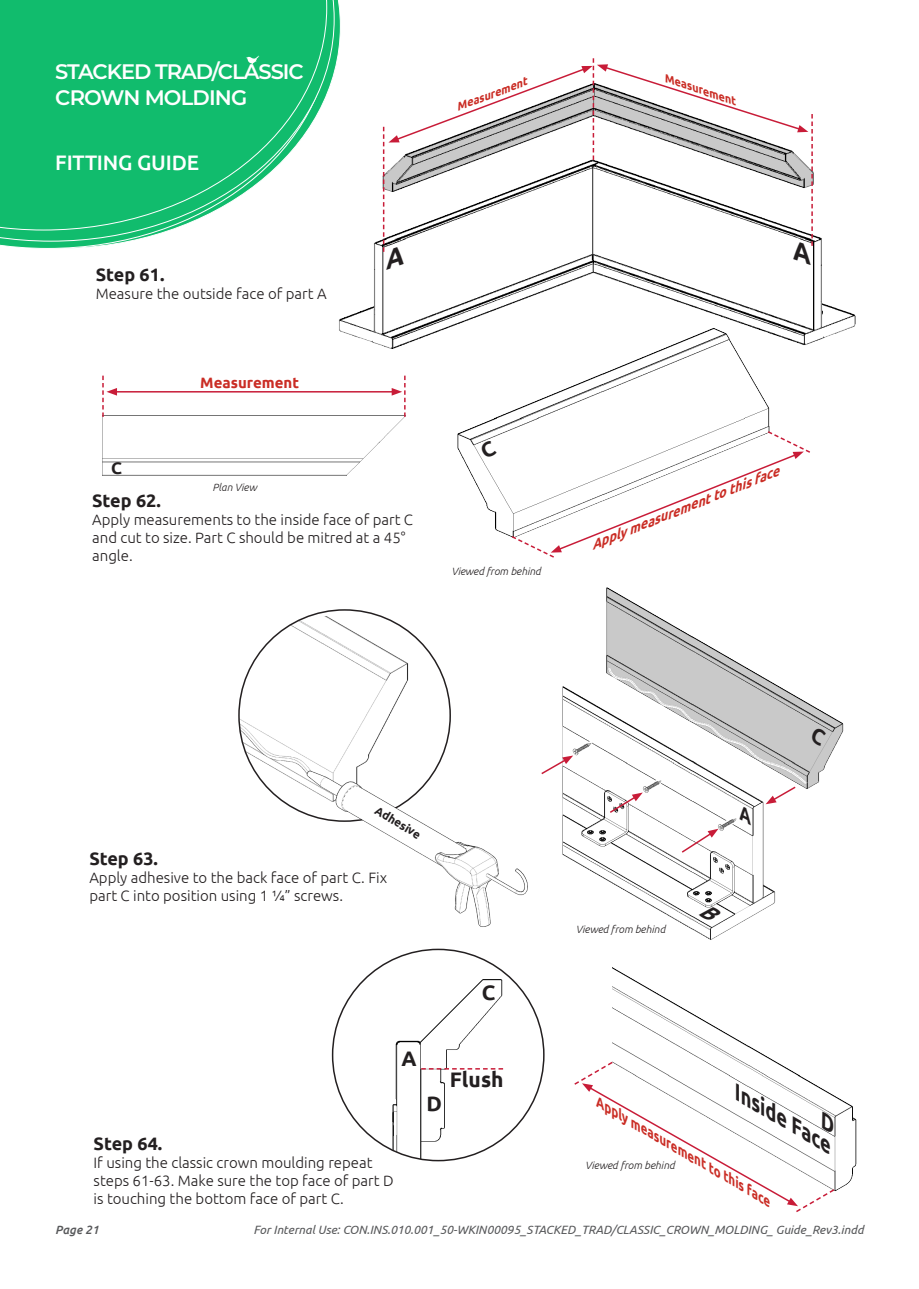
<style>
.page{position:relative;width:919px;height:1289px;background:#fff}
.page>*{position:absolute;margin:0;border:0;box-sizing:border-box;transform-origin:0 0}
.t1{font:600 21px/25.2px "Montserrat";letter-spacing:-.05em;color:#fff}
.t2{font:500 21px "Ubuntu";letter-spacing:-.01em;color:#fff}
.t3{font:italic 700 21px "Ubuntu";color:#231f20}
.t4{font:700 21px "Ubuntu";color:#231f20}
.t5{font:700 18px "Ubuntu";color:#231f20}
.t6{font:700 16.8px "Ubuntu";color:#231f20}
.t7{font:300 15px/18px "Ubuntu";color:#231f20}
.t8{font:700 15px "Ubuntu";color:#ca2d25}
.t9{font:italic 700 13.35px "Ubuntu";color:#ca2d25}
.t10{font:italic 12px "Ubuntu";color:#57585a}
.t11{font:italic 500 12px "Ubuntu";color:#57585a}
.t12{font:700 11.7px "Ubuntu";color:#231f20}
.t13{font:italic 700 11.4px "Ubuntu";color:#ca2d25}
.t14{font:italic 300 10.5px "Ubuntu";color:#231f20}
</style>
<div class="page">
<svg style="left:0;top:241px;width:130px;height:8px"></svg>
<svg style="left:0;top:0;width:334px;height:241px"></svg>
<svg style="left:0;top:0;width:327px;height:230px;background:#2cc37d"></svg>
<svg style="left:246px;top:55px;width:13px;height:11px"></svg>
<img style="left:327px;top:64px;width:529px;height:285px">
<img style="left:612px;top:967px;width:245px;height:224px">
<img style="left:332px;top:949px;width:212px;height:211px;border-radius:106px">
<svg style="left:421px;top:1068px;width:82px;height:1px"></svg>
<img style="left:427px;top:322px;width:360px;height:215px">
<svg style="left:510px;top:430px;width:300px;height:128px"></svg>
<img style="left:239px;top:616px;width:207px;height:198px">
<img style="left:306px;top:765px;width:190px;height:162px">
<img style="left:496px;top:587px;width:348px;height:353px">
<svg style="left:539px;top:755px;width:34px;height:20px"></svg>
<svg style="left:608px;top:792px;width:34px;height:22px"></svg>
<svg style="left:680px;top:828px;width:38px;height:26px"></svg>
<svg style="left:765px;top:785px;width:32px;height:19px"></svg>
<img style="left:102px;top:375px;width:304px;height:101px">
<hr style="left:115px;top:391px;width:279px;height:1px;background:#c81c38">
<svg style="left:102px;top:375px;width:15px;height:42px"></svg>
<svg style="left:391px;top:375px;width:14px;height:42px"></svg>
<svg style="left:383px;top:58px;width:429px;height:212px"></svg>
<svg style="left:574px;top:1060px;width:261px;height:152px"></svg>
<svg style="left:479px;top:440px;width:18px;height:19px"></svg>
<svg style="left:810px;top:726px;width:16px;height:20px"></svg>
<svg style="left:698px;top:907px;width:25px;height:14px"></svg>
<svg style="left:739px;top:804px;width:12px;height:21px"></svg>
<h1 class="t1" style="left:55px;top:58px;width:250px">STACKED TRAD/CLASSIC<br>CROWN MOLDING</h1>
<h1 class="t2" style="left:55px;top:149px;width:145px">FITTING GUIDE</h1>
<p class="t5" style="left:96px;top:263px;width:70px">Step 61.</p>
<p class="t7" style="left:96px;top:284px;width:232px">Measure the outside face of part A</p>
<p class="t6" style="left:111px;top:458px;width:12px">C</p>
<p class="t8" style="left:200px;top:373px;width:100px">Measurement</p>
<p class="t14" style="left:212px;top:480px;width:46px">Plan View</p>
<p class="t5" style="left:92px;top:490px;width:70px">Step 62.</p>
<p class="t7" style="left:92px;top:510px;width:322px">Apply measurements to the inside face of part C and cut to size. Part C should be mitred at a 45° angle.</p>
<p class="t13" style="left:454px;top:101px;width:76px;rotate:-21deg">Measurement</p>
<p class="t13" style="left:668px;top:72px;width:76px;rotate:18deg">Measurement</p>
<p class="t14" style="left:451px;top:565px;width:91px">Viewed from behind</p>
<p class="t9" style="left:588px;top:538px;width:203px;rotate:-22deg">Apply measurement to this face</p>
<p class="t12" style="left:379px;top:803px;width:53px;rotate:31deg">Adhesive</p>
<p class="t5" style="left:89px;top:847px;width:70px">Step 63.</p>
<p class="t7" style="left:89px;top:868px;width:299px">Apply adhesive to the back face of part C. Fix part C into position using 1 1/4” screws.</p>
<p class="t4" style="left:482px;top:979px;width:15px">C</p>
<p class="t4" style="left:401px;top:1045px;width:17px">A</p>
<p class="t5" style="left:94px;top:1132px;width:70px">Step 64.</p>
<p class="t7" style="left:94px;top:1153px;width:301px">If using the classic crown moulding repeat steps 61-63. Make sure the top face of part D is touching the bottom face of part C.</p>
<p class="t4" style="left:426px;top:1091px;width:17px">D</p>
<p class="t4" style="left:450px;top:1066px;width:55px">Flush</p>
<p class="t14" style="left:576px;top:923px;width:91px">Viewed from behind</p>
<p class="t3" style="left:745px;top:1081px;width:112px;rotate:30deg">Inside Face</p>
<p class="t9" style="left:602px;top:1095px;width:203px;rotate:30deg">Apply measurement to this face</p>
<p class="t14" style="left:585px;top:1158px;width:91px">Viewed from behind</p>
<p class="t11" style="left:55px;top:1221px;width:45px">Page 21</p>
<p class="t10" style="left:253px;top:1222px;width:611px">For Internal Use: CON.INS.010.001_50-WKIN00095_STACKED_TRAD/CLASSIC_CROWN_MOLDING_ Guide_Rev3.indd</p>
</div>
